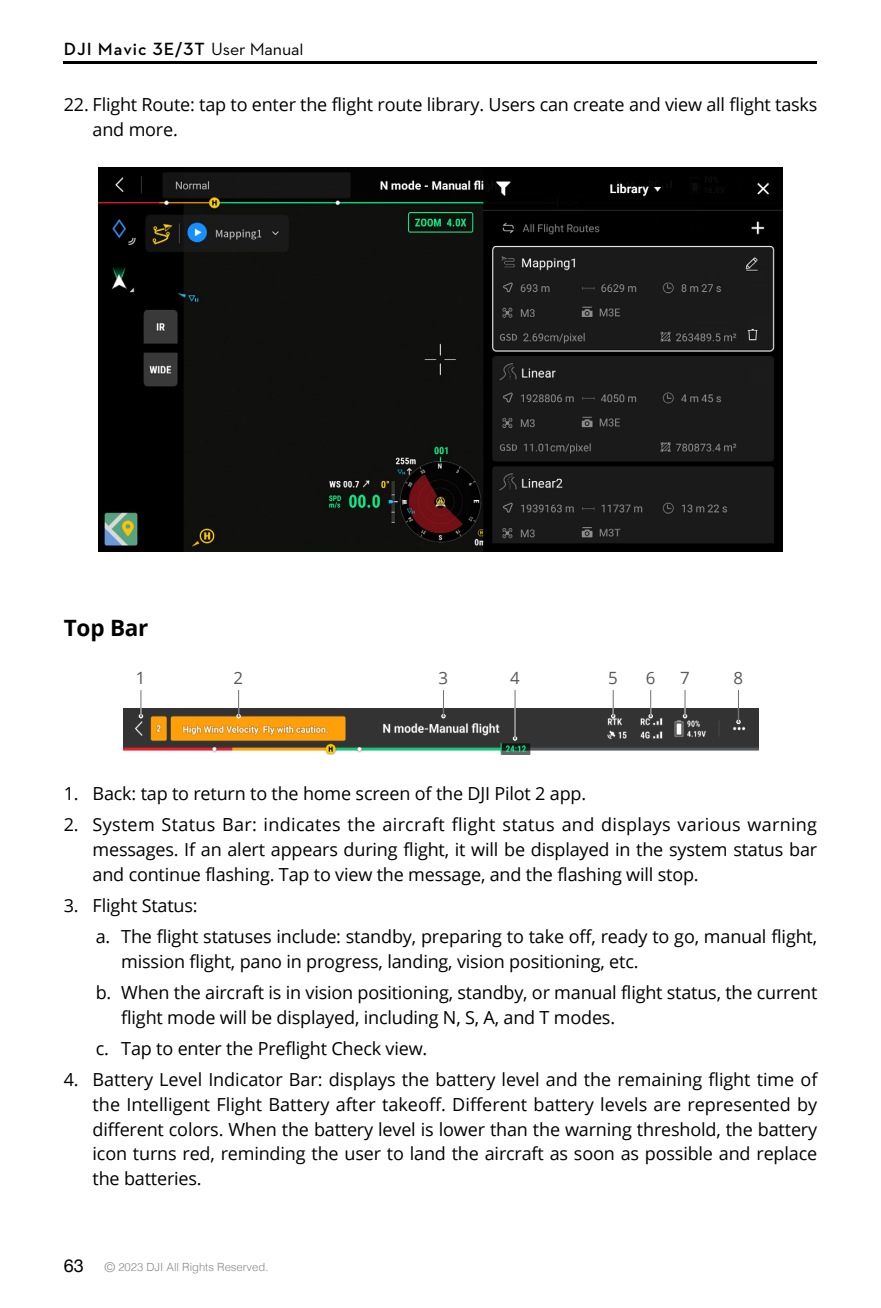
<style>
.page{position:relative;width:881px;height:1308px;background:#fff}
.page>*{position:absolute;margin:0;border:0;box-sizing:border-box;transform-origin:0 0}
.t1{font:700 22.5px "Open Sans";letter-spacing:-.01em;color:#000}
.t2{font:18px/24.8px "Open Sans";letter-spacing:-.01em;color:#000}
.t3{font:600 18px "Dji";letter-spacing:.05em;color:#000}
.t4{font:16.88px "Open Sans";color:#595757}
.t5{font:300 11.25px "Helvetica";color:#898989}
.s1{font-weight:400}
.s2{font-family:"Helvetica Neue";font-weight:400;font-size:18px;color:#000}
.s3{font-size:13.5px}
</style>
<div class="page">
<hr style="left:64px;top:61px;width:752px;height:3px;background:#000">
<img style="left:99px;top:167px;width:682px;height:384px">
<img style="left:124px;top:709px;width:633px;height:45px">
<svg style="left:139px;top:690px;width:4px;height:28px"></svg>
<svg style="left:236px;top:690px;width:5px;height:28px"></svg>
<svg style="left:441px;top:690px;width:4px;height:28px"></svg>
<hr style="left:514px;top:690px;width:1px;height:48px;background:#727171">
<svg style="left:512px;top:736px;width:5px;height:4px"></svg>
<svg style="left:610px;top:690px;width:5px;height:28px"></svg>
<svg style="left:648px;top:690px;width:4px;height:28px"></svg>
<svg style="left:682px;top:690px;width:5px;height:28px"></svg>
<hr style="left:737px;top:690px;width:1px;height:31px;background:#727171">
<svg style="left:736px;top:719px;width:4px;height:5px"></svg>
<p class="t3" style="left:64px;top:40px;width:241px">DJI Mavic 3E/3T <span class="s1">User Manual</span></p>
<p class="t2" style="left:92px;top:92px;width:726px;text-indent:-29px">22. Flight Route: tap to enter the flight route library. Users can create and view all flight tasks and more.</p>
<p class="t1" style="left:64px;top:612px;width:86px">Top Bar</p>
<p class="t4" style="left:136px;top:666px;width:11px">1</p>
<p class="t4" style="left:233px;top:666px;width:11px">2</p>
<p class="t4" style="left:438px;top:666px;width:11px">3</p>
<p class="t4" style="left:510px;top:666px;width:11px">4</p>
<p class="t4" style="left:608px;top:666px;width:11px">5</p>
<p class="t4" style="left:645px;top:666px;width:11px">6</p>
<p class="t4" style="left:679px;top:666px;width:11px">7</p>
<p class="t4" style="left:733px;top:666px;width:11px">8</p>
<p class="t2" style="left:64px;top:781px;width:523px">1. Back: tap to return to the home screen of the DJI Pilot 2 app.</p>
<p class="t2" style="left:92px;top:812px;width:725px;text-align:justify;text-indent:-29px">2. System Status Bar: indicates the aircraft flight status and displays various warning messages. If an alert appears during flight, it will be displayed in the system status bar and continue flashing. Tap to view the message, and the flashing will stop.</p>
<p class="t2" style="left:96px;top:889px;width:722px;line-height:31.1px;text-indent:-32px">3. Flight Status:<br>a. The flight statuses include: standby, preparing to take off, ready to go, manual flight,</p>
<p class="t2" style="left:96px;top:945px;width:723px;line-height:31.1px;text-indent:26px">mission flight, pano in progress, landing, vision positioning, etc.<br>b. When the aircraft is in vision positioning, standby, or manual flight status, the current</p>
<p class="t2" style="left:96px;top:1001px;width:520px;line-height:31.1px;text-indent:26px">flight mode will be displayed, including N, S, A, and T modes. c. Tap to enter the Preflight Check view.</p>
<p class="t2" style="left:92px;top:1066px;width:726px;text-align:justify;text-indent:-29px">4. Battery Level Indicator Bar: displays the battery level and the remaining flight time of the Intelligent Flight Battery after takeoff. Different battery levels are represented by different colors. When the battery level is lower than the warning threshold, the battery icon turns red, reminding the user to land the aircraft as soon as possible and replace the batteries.</p>
<p class="t5" style="left:64px;top:1258px;width:206px"><span class="s2">63</span> <span class="s3">©</span> 2023 DJI All Rights Reserved.</p>
</div>
